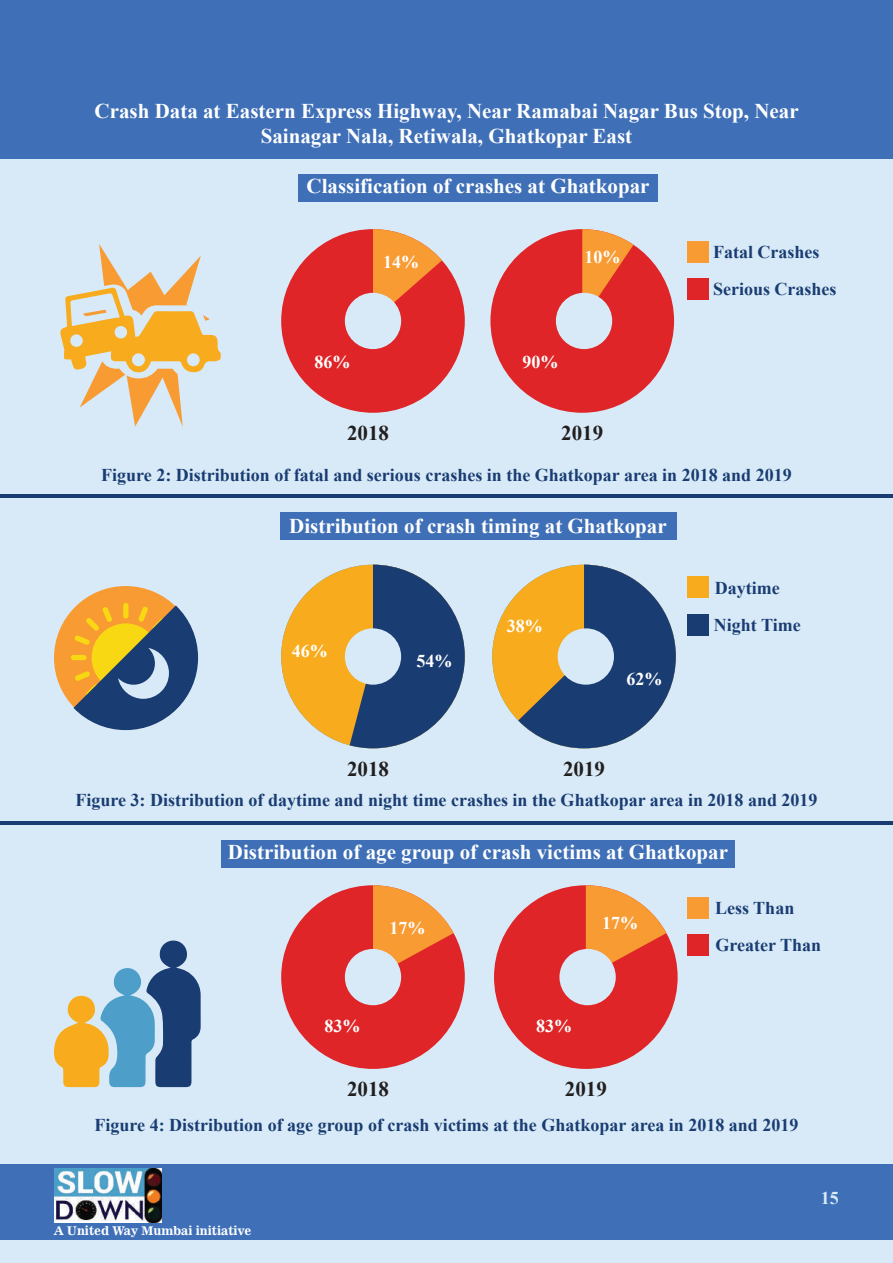
<style>
.page{position:relative;width:893px;height:1263px;background:#d8eaf7}
.page>*{position:absolute;margin:0;border:0;box-sizing:border-box;transform-origin:0 0}
.t1{font:700 21px/25.2px "Times New Roman";color:#fff;text-align:center}
.t2{font:700 21px "Times New Roman";color:#211e1e}
.t3{font:700 18px/37.2px "Times New Roman";color:#193c72}
.t4{font:700 18px "Times New Roman";color:#fff}
.t5{font:700 18px "Times New Roman";color:#d8eaf7}
.t6{font:12px "News 701 BT Bold A";color:#fff}
</style>
<div class="page">
<div style="left:0;top:1164px;width:893px;height:76px;background:#3f70b7"></div>
<div style="left:0;top:0;width:893px;height:159px;background:#3f70b7"></div>
<div style="left:298px;top:174px;width:360px;height:27px;background:#3f70b7"></div>
<div style="left:687px;top:241px;width:21px;height:21px;background:#f89b33"></div>
<div style="left:687px;top:278px;width:21px;height:22px;background:#df2527"></div>
<div style="left:281px;top:229px;width:184px;height:184px;background:#df2527;border-radius:50%"></div>
<svg style="left:373px;top:229px;width:69px;height:92px"></svg>
<div style="left:345px;top:293px;width:56px;height:56px;background:#d8eaf7;border-radius:50%"></div>
<div style="left:490px;top:229px;width:184px;height:184px;background:#df2527;border-radius:50%"></div>
<svg style="left:582px;top:229px;width:51px;height:92px"></svg>
<div style="left:556px;top:293px;width:56px;height:56px;background:#d8eaf7;border-radius:50%"></div>
<div style="left:280px;top:513px;width:396px;height:27px;background:#3f70b7"></div>
<div style="left:687px;top:576px;width:21px;height:22px;background:#f8ab1c"></div>
<div style="left:687px;top:614px;width:21px;height:22px;background:#193c72"></div>
<div style="left:281px;top:565px;width:184px;height:183px;background:#f8ab1c;border-radius:50%"></div>
<svg style="left:350px;top:565px;width:115px;height:183px"></svg>
<div style="left:345px;top:628px;width:56px;height:57px;background:#d8eaf7;border-radius:50%"></div>
<div style="left:492px;top:565px;width:184px;height:183px;background:#f8ab1c;border-radius:50%"></div>
<svg style="left:518px;top:565px;width:158px;height:183px"></svg>
<div style="left:558px;top:628px;width:56px;height:57px;background:#d8eaf7;border-radius:50%"></div>
<div style="left:221px;top:840px;width:514px;height:28px;background:#3f70b7"></div>
<div style="left:687px;top:897px;width:21px;height:21px;background:#f89b33"></div>
<div style="left:687px;top:934px;width:21px;height:22px;background:#df2527"></div>
<div style="left:281px;top:885px;width:184px;height:184px;background:#df2527;border-radius:50%"></div>
<svg style="left:373px;top:885px;width:81px;height:92px"></svg>
<div style="left:345px;top:949px;width:56px;height:56px;background:#d8eaf7;border-radius:50%"></div>
<div style="left:494px;top:885px;width:184px;height:184px;background:#df2527;border-radius:50%"></div>
<svg style="left:586px;top:885px;width:80px;height:87px"></svg>
<div style="left:559px;top:949px;width:57px;height:56px;background:#d8eaf7;border-radius:50%"></div>
<hr style="left:0;top:494px;width:893px;height:4px;background:#193c72">
<hr style="left:0;top:821px;width:893px;height:4px;background:#193c72">
<svg style="left:60px;top:244px;width:161px;height:183px"></svg>
<div style="left:54px;top:586px;width:143px;height:143px;background:#f89b33;border-radius:50%"></div>
<div style="left:71px;top:655px;width:16px;height:5px;background:#f7d115;border-radius:3px"></div>
<svg style="left:72px;top:604px;width:127px;height:127px"></svg>
<svg style="left:56px;top:940px;width:145px;height:147px"></svg>
<img style="left:54px;top:1168px;width:107px;height:54px">
<p class="t1" style="left:95px;top:97px;width:706px">Crash Data at Eastern Express Highway, Near Ramabai Nagar Bus Stop, Near<br>Sainagar Nala, Retiwala, Ghatkopar East</p>
<p class="t1" style="left:307px;top:172px;width:344px">Classification of crashes at Ghatkopar</p>
<p class="t4" style="left:383px;top:249px;width:37px">14%</p>
<p class="t4" style="left:584px;top:244px;width:37px">10%</p>
<p class="t3" style="left:713px;top:233px;width:125px">Fatal Crashes<br>Serious Crashes</p>
<p class="t4" style="left:314px;top:349px;width:37px">86%</p>
<p class="t4" style="left:522px;top:349px;width:37px">90%</p>
<p class="t2" style="left:347px;top:418px;width:43px">2018</p>
<p class="t2" style="left:561px;top:418px;width:43px">2019</p>
<p class="t3" style="left:101px;top:456px;width:692px">Figure 2: Distribution of fatal and serious crashes in the Ghatkopar area in 2018 and 2019</p>
<p class="t1" style="left:289px;top:512px;width:379px">Distribution of crash timing at Ghatkopar</p>
<p class="t4" style="left:292px;top:637px;width:37px">46%</p>
<p class="t4" style="left:417px;top:648px;width:37px">54%</p>
<p class="t2" style="left:347px;top:753px;width:43px">2018</p>
<p class="t4" style="left:507px;top:612px;width:37px">38%</p>
<p class="t4" style="left:627px;top:666px;width:37px">62%</p>
<p class="t2" style="left:563px;top:753px;width:43px">2019</p>
<p class="t3" style="left:715px;top:568px;width:66px">Daytime</p>
<p class="t3" style="left:714px;top:606px;width:88px">Night Time</p>
<p class="t3" style="left:75px;top:781px;width:744px">Figure 3: Distribution of daytime and night time crashes in the Ghatkopar area in 2018 and 2019</p>
<p class="t1" style="left:228px;top:839px;width:502px">Distribution of age group of crash victims at Ghatkopar</p>
<p class="t3" style="left:715px;top:889px;width:107px">Less Than<br>Greater Than</p>
<p class="t4" style="left:602px;top:910px;width:37px">17%</p>
<p class="t4" style="left:389px;top:914px;width:37px">17%</p>
<p class="t4" style="left:324px;top:1012px;width:37px">83%</p>
<p class="t2" style="left:347px;top:1074px;width:43px">2018</p>
<p class="t4" style="left:536px;top:1012px;width:37px">83%</p>
<p class="t2" style="left:565px;top:1074px;width:43px">2019</p>
<p class="t3" style="left:95px;top:1106px;width:705px">Figure 4: Distribution of age group of crash victims at the Ghatkopar area in 2018 and 2019</p>
<p class="t6" style="left:54px;top:1223px;width:199px">A United Way Mumbai initiative</p>
<p class="t5" style="left:821px;top:1185px;width:19px">15</p>
</div>
